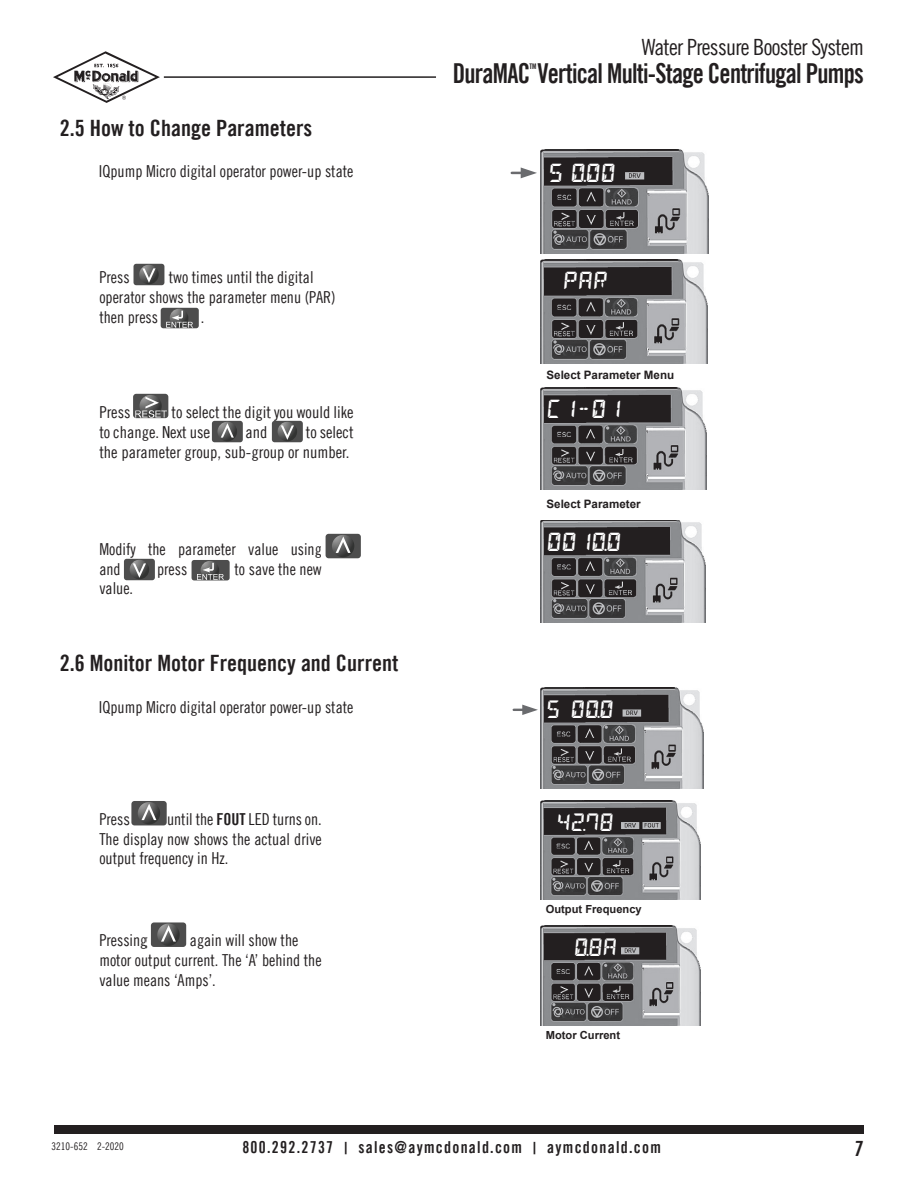
<style>
.page{position:relative;width:918px;height:1188px;background:#fff}
.page>*{position:absolute;margin:0;border:0;box-sizing:border-box;transform-origin:0 0}
.t1{font:27.45px "Trade Gothic LT Bold Cond Twenty";letter-spacing:-.03em;color:#231f20;scale:.91 1}
.t2{font:22.5px "Trade Gothic LT Bold Cond Twenty";color:#231f20}
.t3{font:22.35px "Trade Gothic LT Cond Eighteen";letter-spacing:-.03em;color:#231f20}
.t4{font:21px "Trade Gothic LT Bold Cond Twenty";color:#231f20}
.t5{font:italic 700 18.3px "DSEG14 Classic";color:#fff}
.t6{font:italic 700 17.55px "DSEG14 Classic";color:#fff}
.t7{font:16.5px/19.8px "Trade Gothic LT Cond Eighteen";color:#231f20}
.t8{font:16.5px "Trade Gothic LT Bold Cond Twenty";letter-spacing:.08em;color:#231f20;scale:.95 1}
.t9{font:700 11.55px "Arial";color:#231f20}
.t10{font:700 11.1px "Arial";color:#231f20}
.t11{font:10.5px "Trade Gothic LT Cond Eighteen";color:#231f20}
.t12{font:7.65px "Trade Gothic LT Bold Cond Twenty";color:#231f20;scale:.91 1}
.s1{font-family:"Trade Gothic LT Bold Cond Twenty"}
</style>
<div class="page">
<div style="left:54px;top:1125px;width:810px;height:9px;background:#231f20"></div>
<hr style="left:164px;top:76px;width:272px;height:2px;background:#231f20">
<svg style="left:53px;top:51px;width:107px;height:52px"></svg>
<div style="left:415px;top:2px;width:486px;height:123px;background:#fff"></div>
<svg style="left:512px;top:167px;width:25px;height:11px"></svg>
<img style="left:541px;top:150px;width:167px;height:104px">
<img style="left:541px;top:260px;width:167px;height:103px">
<img style="left:541px;top:387px;width:166px;height:103px">
<img style="left:541px;top:520px;width:164px;height:102px">
<svg style="left:607px;top:189px;width:3px;height:4px"></svg>
<svg style="left:553px;top:231px;width:4px;height:3px"></svg>
<svg style="left:553px;top:340px;width:4px;height:4px"></svg>
<svg style="left:606px;top:426px;width:3px;height:4px"></svg>
<svg style="left:553px;top:467px;width:4px;height:3px"></svg>
<div style="left:622px;top:280px;width:26px;height:11px;background:#231f20"></div>
<div style="left:622px;top:541px;width:26px;height:11px;background:#231f20"></div>
<div style="left:622px;top:409px;width:26px;height:11px;background:#231f20"></div>
<div style="left:546px;top:162px;width:78px;height:22px;background:#231f20"></div>
<div style="left:546px;top:271px;width:78px;height:21px;background:#231f20"></div>
<div style="left:546px;top:399px;width:76px;height:21px;background:#231f20"></div>
<div style="left:546px;top:532px;width:76px;height:21px;background:#231f20"></div>
<svg style="left:514px;top:705px;width:24px;height:10px"></svg>
<img style="left:540px;top:687px;width:164px;height:101px">
<img style="left:540px;top:800px;width:161px;height:100px">
<img style="left:540px;top:926px;width:161px;height:99px">
<svg style="left:604px;top:838px;width:3px;height:4px"></svg>
<div style="left:546px;top:699px;width:72px;height:21px;background:#231f20"></div>
<div style="left:546px;top:812px;width:72px;height:21px;background:#231f20"></div>
<div style="left:546px;top:937px;width:72px;height:21px;background:#231f20"></div>
<div style="left:160px;top:307px;width:40px;height:22px;background:#4d4d4d;border-radius:4px"></div>
<div style="left:158px;top:306px;width:43px;height:24px;border:2px solid #fff;border-radius:4px"></div>
<svg style="left:170px;top:309px;width:18px;height:18px"></svg>
<svg style="left:166px;top:311px;width:27px;height:17px"></svg>
<div style="left:190px;top:559px;width:41px;height:23px;background:#4d4d4d;border-radius:4px"></div>
<div style="left:189px;top:558px;width:43px;height:25px;border:2px solid #fff;border-radius:4px"></div>
<svg style="left:201px;top:561px;width:18px;height:19px"></svg>
<svg style="left:197px;top:563px;width:27px;height:17px"></svg>
<div style="left:132px;top:392px;width:38px;height:27px;background:#4d4d4d;border-radius:4px"></div>
<div style="left:130px;top:391px;width:41px;height:30px;border:3px solid #fff;border-radius:4px"></div>
<svg style="left:140px;top:395px;width:22px;height:22px"></svg>
<svg style="left:135px;top:397px;width:32px;height:21px"></svg>
<svg style="left:325px;top:533px;width:36px;height:26px"></svg>
<svg style="left:211px;top:420px;width:32px;height:23px"></svg>
<svg style="left:271px;top:420px;width:32px;height:23px"></svg>
<svg style="left:124px;top:558px;width:31px;height:23px"></svg>
<svg style="left:133px;top:263px;width:32px;height:23px"></svg>
<svg style="left:131px;top:801px;width:36px;height:25px"></svg>
<svg style="left:150px;top:922px;width:37px;height:25px"></svg>
<h2 class="t2" style="left:60px;top:114px;width:254px">2.5 How to Change Parameters</h2>
<p class="t7" style="left:99px;top:161px;width:256px">IQpump Micro digital operator power-up state</p>
<p class="t7" style="left:99px;top:267px;width:238px;text-indent:69px">two times until the digital operator shows the parameter menu (PAR) then press</p>
<p class="t7" style="left:99px;top:267px;width:32px">Press</p>
<p class="t7" style="left:201px;top:307px;width:5px">.</p>
<p class="t7" style="left:99px;top:402px;width:256px;text-indent:72px">to select the digit you would like to change. Next use</p>
<p class="t7" style="left:99px;top:402px;width:33px">Press</p>
<p class="t7" style="left:99px;top:422px;width:256px;text-align:right">to select<br>the parameter group, sub-group or number.</p>
<p class="t7" style="left:245px;top:422px;width:23px">and</p>
<p class="t7" style="left:99px;top:539px;width:224px">Modify the parameter value using and</p>
<p class="t7" style="left:157px;top:559px;width:32px">press</p>
<p class="t7" style="left:234px;top:559px;width:89px">to save the new</p>
<p class="t7" style="left:99px;top:578px;width:35px">value.</p>
<h2 class="t2" style="left:60px;top:650px;width:340px">2.6 Monitor Motor Frequency and Current</h2>
<p class="t7" style="left:99px;top:697px;width:256px">IQpump Micro digital operator power-up state</p>
<p class="t7" style="left:99px;top:809px;width:224px;text-align:justify;text-indent:68px">until the <span class="s1">FOUT</span> LED turns on.<br>The display now shows the actual drive output frequency in Hz.</p>
<p class="t7" style="left:99px;top:809px;width:32px">Press</p>
<p class="t7" style="left:99px;top:930px;width:224px;text-indent:91px">again will show the motor output current. The ‘A’ behind the value means ‘Amps’.</p>
<p class="t7" style="left:99px;top:930px;width:49px">Pressing</p>
<h3 class="t3" style="left:642px;top:34px;width:224px">Water Pressure Booster System</h3>
<h1 class="t1" style="left:453px;top:57px;width:453px">DuraMAC Vertical Multi-Stage Centrifugal Pumps</h1>
<p class="t12" style="left:530px;top:61px;width:9px">TM</p>
<p class="t5" style="left:549px;top:165px;width:69px">5 0.00</p>
<p class="t5" style="left:563px;top:273px;width:46px">paR</p>
<p class="t9" style="left:546px;top:368px;width:129px">Select Parameter Menu</p>
<p class="t5" style="left:547px;top:401px;width:76px">C1-01</p>
<p class="t9" style="left:546px;top:496px;width:96px">Select Parameter</p>
<p class="t5" style="left:547px;top:534px;width:76px">0010.0</p>
<p class="t6" style="left:546px;top:702px;width:69px">5 00.0</p>
<p class="t6" style="left:557px;top:815px;width:59px">42.78</p>
<p class="t10" style="left:546px;top:902px;width:98px">Output Frequency</p>
<p class="t6" style="left:574px;top:940px;width:44px">0.8a</p>
<p class="t10" style="left:546px;top:1028px;width:76px">Motor Current</p>
<p class="t11" style="left:52px;top:1140px;width:74px">3210-652 2-2020</p>
<p class="t8" style="left:242px;top:1137px;width:442px">800.292.2737 | sales@aymcdonald.com | aymcdonald.com</p>
<p class="t4" style="left:853px;top:1136px;width:14px">7</p>
</div>
